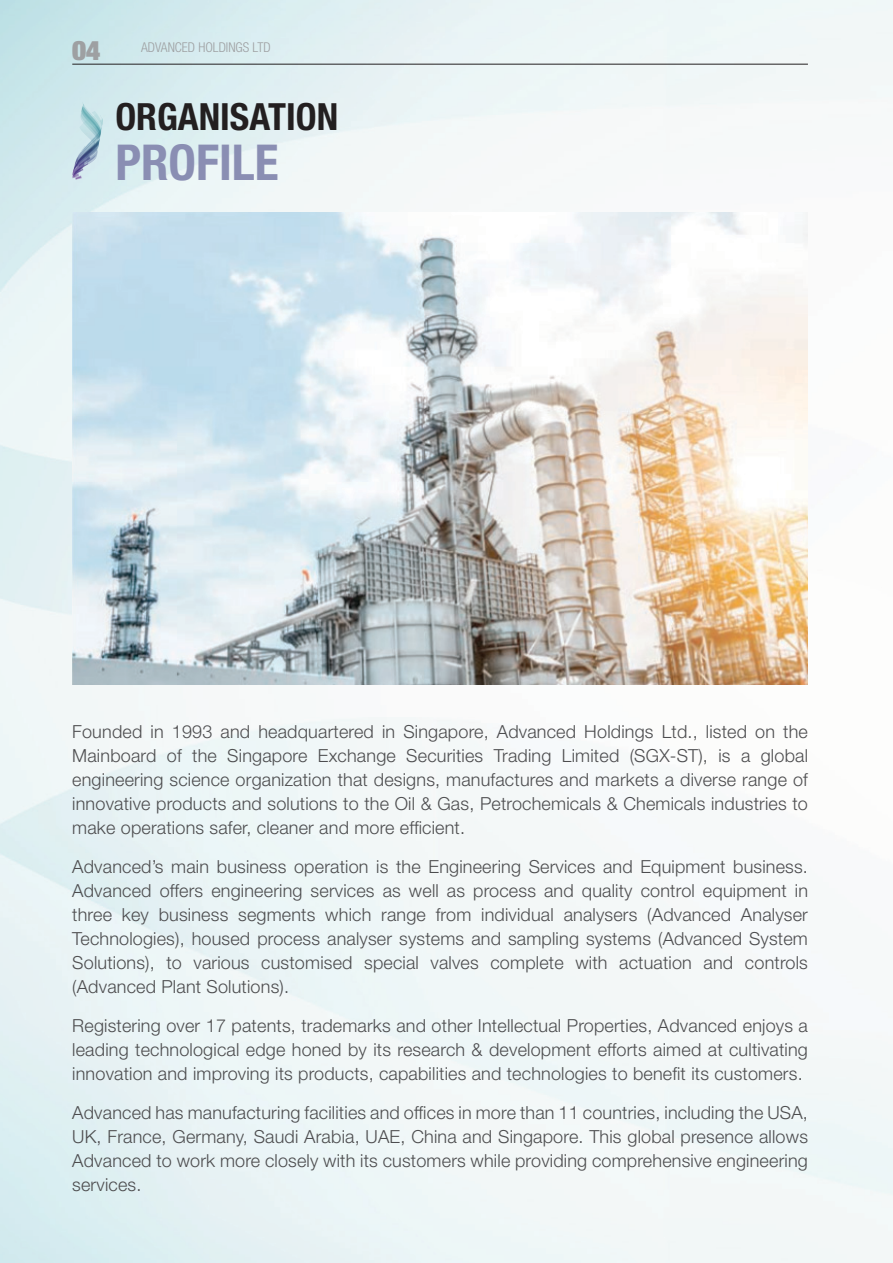
<style>
.page{position:relative;width:893px;height:1263px;background:#fff}
.page>*{position:absolute;margin:0;border:0;box-sizing:border-box;transform-origin:0 0}
.t1{font:700 condensed 49.5px "Helvetica Neue LT Std";color:#8a8eb3}
.t2{font:700 condensed 37.5px "Helvetica Neue LT Std";color:#231f20}
.t3{font:900 condensed 27px "Helvetica Neue LT Std";color:#9ea0a2}
.t4{font:300 18px/24px "Helvetica Neue LT Std";letter-spacing:.01em;color:#4d4d4f;text-align:justify}
.t5{font:300 condensed 13.5px "Helvetica Neue LT Std";color:#9ea0a2}
</style>
<div class="page">
<img style="left:0;top:0;width:893px;height:1263px">
<hr style="left:72px;top:64px;width:736px;height:1px;background:#231f20">
<img style="left:72px;top:101px;width:31px;height:79px">
<img style="left:72px;top:213px;width:736px;height:471px">
<h3 class="t3" style="left:72px;top:33px;width:30px">04</h3>
<p class="t5" style="left:141px;top:40px;width:131px">ADVANCED HOLDINGS LTD</p>
<p class="t2" style="left:115px;top:94px;width:224px">ORGANISATION</p>
<p class="t1" style="left:115px;top:132px;width:165px">PROFILE</p>
<p class="t4" style="left:72px;top:719px;width:737px">Founded in 1993 and headquartered in Singapore, Advanced Holdings Ltd., listed on the Mainboard of the Singapore Exchange Securities Trading Limited (SGX-ST), is a global engineering science organization that designs, manufactures and markets a diverse range of innovative products and solutions to the Oil &amp; Gas, Petrochemicals &amp; Chemicals industries to make operations safer, cleaner and more efficient.</p>
<p class="t4" style="left:72px;top:854px;width:737px">Advanced’s main business operation is the Engineering Services and Equipment business.<br>Advanced offers engineering services as well as process and quality control equipment in three key business segments which range from individual analysers (Advanced Analyser Technologies), housed process analyser systems and sampling systems (Advanced System Solutions), to various customised special valves complete with actuation and controls (Advanced Plant Solutions).</p>
<p class="t4" style="left:72px;top:1013px;width:737px">Registering over 17 patents, trademarks and other Intellectual Properties, Advanced enjoys a leading technological edge honed by its research &amp; development efforts aimed at cultivating innovation and improving its products, capabilities and technologies to benefit its customers.</p>
<p class="t4" style="left:72px;top:1100px;width:737px">Advanced has manufacturing facilities and offices in more than 11 countries, including the USA, UK, France, Germany, Saudi Arabia, UAE, China and Singapore. This global presence allows Advanced to work more closely with its customers while providing comprehensive engineering services.</p>
</div>
